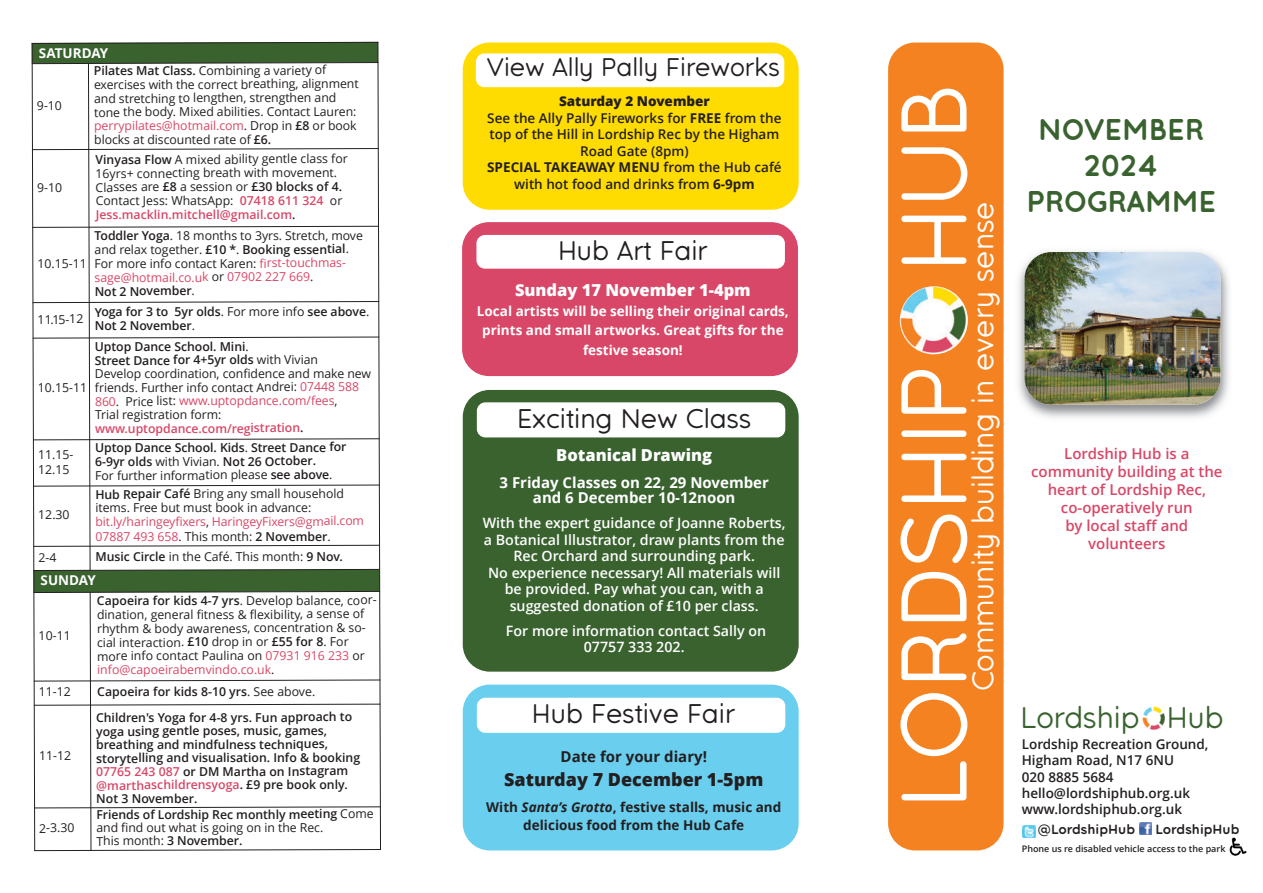
<style>
.page{position:relative;width:1263px;height:893px;background:#fff}
.page>*{position:absolute;margin:0;border:0;box-sizing:border-box;transform-origin:0 0}
.t1{font:93px "Quicksand Pro";color:#fff}
.t2{font:30px "Quicksand Pro";color:#fff}
.t3{font:700 30px/36px "Quicksand Pro";color:#39622f;text-align:center}
.t4{font:30px "Quicksand Pro";color:#39622f}
.t5{font:27px "Quicksand Pro";color:#231f20}
.t6{font:25.5px "Quicksand Pro";color:#231f20}
.t7{font:800 18px "Open Sans";color:#231f20}
.t8{font:800 16.5px "Open Sans";color:#fff}
.t9{font:600 15px/18.1px "Open Sans";color:#d84767;text-align:center}
.t10{font:700 15px/15px "Open Sans";color:#fff;text-align:center}
.t11{font:700 15px "Open Sans";color:#231f20}
.t12{font:600 14.25px/16.5px "Open Sans";color:#fff;text-align:center}
.t13{font:600 13.5px/16.5px "Open Sans";color:#231f20}
.t14{font:700 13.5px/19.5px "Open Sans";color:#fff;text-align:center}
.t15{font:700 13.5px/18px "Open Sans";color:#231f20;text-align:center}
.t16{font:700 13.5px "Quicksand Pro";color:#231f20}
.t17{font:12.3px/13.8px "Open Sans";letter-spacing:-.01em;color:#231f20}
.t18{font:600 12.3px/13.5px "Open Sans";letter-spacing:-.005em;color:#231f20}
.t19{font:600 9px "Open Sans";color:#231f20}
.s1{font-weight:600}
.s2{color:#d84767}
.s3{font-weight:600;color:#d84767}
.s4{font-weight:400}
.s5{font-weight:800}
.s6{font-weight:700}
.s7{font-style:italic}
</style>
<div class="page">
<div style="left:888px;top:43px;width:115px;height:807px;background:#f58220;border-radius:27px"></div>
<img style="left:1018px;top:251px;width:211px;height:167px">
<img style="left:1024px;top:253px;width:196px;height:152px;border-radius:27px">
<svg style="left:1023px;top:825px;width:12px;height:13px"></svg>
<svg style="left:1139px;top:822px;width:13px;height:12px"></svg>
<img style="left:1142px;top:706px;width:23px;height:23px">
<img style="left:900px;top:286px;width:68px;height:68px;border-radius:50%">
<img style="left:1229px;top:838px;width:18px;height:18px">
<svg style="left:31px;top:41px;width:350px;height:811px"></svg>
<div style="left:463px;top:685px;width:336px;height:165px;background:#6aceee;border-radius:27px"></div>
<div style="left:477px;top:698px;width:308px;height:35px;background:#fff;border-radius:9px"></div>
<div style="left:463px;top:390px;width:336px;height:282px;background:#39622f;border-radius:27px"></div>
<div style="left:477px;top:402px;width:308px;height:35px;background:#fff;border-radius:9px"></div>
<div style="left:462px;top:222px;width:336px;height:154px;background:#d84767;border-radius:27px"></div>
<div style="left:476px;top:235px;width:309px;height:34px;background:#fff;border-radius:9px"></div>
<div style="left:463px;top:43px;width:336px;height:167px;background:#ffdc01;border-radius:27px"></div>
<div style="left:476px;top:53px;width:308px;height:34px;background:#fff;border-radius:9px"></div>
<p class="t14" style="left:39px;top:45px;width:71px">SATURDAY</p>
<p class="t17" style="left:37px;top:100px;width:27px">9-10</p>
<p class="t17" style="left:37px;top:182px;width:27px">9-10</p>
<p class="t17" style="left:37px;top:258px;width:51px">10.15-11</p>
<p class="t17" style="left:94px;top:64px;width:266px"><span class="s1">Pilates Mat Class.</span> Combining a variety of exercises with the correct breathing, alignment and stretching to lengthen, strengthen and tone the body. Mixed abilities. Contact Lauren: <span class="s2">perrypilates@hotmail.com</span>. Drop in <span class="s1">£8</span> or book blocks at discounted rate of <span class="s1">£6.</span></p>
<p class="t17" style="left:96px;top:153px;width:254px"><span class="s1">Vinyasa Flow</span> A mixed ability gentle class for 16yrs+ connecting breath with movement.<br>Classes are <span class="s1">£8</span> a session or <span class="s1">£30 blocks of 4.<br></span>Contact Jess: WhatsApp: <span class="s3">07418 611 324</span> or <span class="s3">Jess.macklin.mitchell@gmail.com</span><span class="s1">.</span></p>
<p class="t17" style="left:95px;top:230px;width:270px"><span class="s1">Toddler Yoga</span>. 18 months to 3yrs. Stretch, move and relax together. <span class="s1">£10 *</span>. <span class="s1">Booking essential</span>.<br>For more info contact Karen: <span class="s2">first-touchmas&shy;sage@hotmail.co.uk</span> or <span class="s2">07902 227 669</span>.<br><span class="s1">Not 2 November</span>.</p>
<p class="t17" style="left:38px;top:313px;width:47px">11.15-12</p>
<p class="t18" style="left:95px;top:306px;width:276px;line-height:14px">Yoga for 3 to 5yr olds<span class="s4">. For more info</span> see above<span class="s4">.<br></span>Not 2 November<span class="s4">.</span></p>
<p class="t17" style="left:38px;top:382px;width:51px">10.15-11</p>
<p class="t17" style="left:95px;top:341px;width:278px"><span class="s1">Uptop Dance School. Mini</span>.<br><span class="s1">Street Dance for 4+5yr olds</span> with Vivian<br>Develop coordination, confidence and make new friends. Further info contact Andrei: <span class="s2">07448 588<br>860</span>. Price list: <span class="s2">www.uptopdance.com/fees</span>,<br>Trial registration form: <span class="s3">www.uptopdance.com/registration</span><span class="s1">.</span></p>
<p class="t17" style="left:38px;top:448px;width:37px;line-height:14.9px">11.15-<br>12.15</p>
<p class="t18" style="left:95px;top:442px;width:253px">Uptop Dance School. Kids<span class="s4">.</span> Street Dance for<br>6-9yr olds <span class="s4">with Vivian.</span> Not 26 October.<br><span class="s4">For further information please</span> see above<span class="s4">.</span></p>
<p class="t17" style="left:38px;top:509px;width:33px">12.30</p>
<p class="t17" style="left:95px;top:488px;width:270px"><span class="s1">Hub Repair Café</span> Bring any small household items. Free but must book in advance: <span class="s2">bit.ly/haringeyfixers</span>, <span class="s2">HaringeyFixers@gmail.com</span></p>
<p class="t17" style="left:95px;top:531px;width:237px"><span class="s2">07887 493 658</span>. This month: <span class="s1">2 November</span>.</p>
<p class="t17" style="left:38px;top:551px;width:20px">2-4</p>
<p class="t17" style="left:96px;top:551px;width:249px"><span class="s1">Music Circle</span> in the Café. This month: <span class="s1">9 Nov.</span></p>
<p class="t14" style="left:41px;top:572px;width:57px">SUNDAY</p>
<p class="t17" style="left:39px;top:630px;width:34px">10-11</p>
<p class="t17" style="left:97px;top:595px;width:281px"><span class="s1">Capoeira for kids 4-7 yrs</span>. Develop balance, coor&shy;dination, general fitness &amp; flexibility, a sense of rhythm &amp; body awareness, concentration &amp; so&shy;cial interaction. <span class="s1">£10</span> drop in or <span class="s1">£55 for 8</span>. For more info contact Paulina on <span class="s2">07931 916 233</span> or <span class="s2">info@capoeirabemvindo.co.uk</span>.</p>
<p class="t17" style="left:39px;top:686px;width:34px">11-12</p>
<p class="t18" style="left:97px;top:686px;width:220px">Capoeira for kids 8-10 yrs<span class="s4">. See above.</span></p>
<p class="t17" style="left:39px;top:750px;width:34px">11-12</p>
<p class="t17" style="left:39px;top:822px;width:37px">2-3.30</p>
<p class="t18" style="left:96px;top:712px;width:266px">Children's Yoga for 4-8 yrs. Fun approach to yoga using gentle poses, music, games, breathing and mindfulness techniques, storytelling and visualisation. Info &amp; booking <span class="s2">07765 243 087</span> or DM Martha on Instagram <span class="s2">@marthaschildrensyoga</span>. £9 pre book only.<br>Not 3 November.</p>
<p class="t17" style="left:96px;top:809px;width:279px;line-height:13.4px"><span class="s1">Friends of Lordship Rec monthly meeting</span> Come and find out what is going on in the Rec.<br>This month: <span class="s1">3 November.</span></p>
<h3 class="t6" style="left:487px;top:58px;width:295px">View Ally Pally Fireworks</h3>
<p class="t13" style="left:487px;top:94px;width:296px;text-align:center"><span class="s5">Saturday 2 November<br></span>See the Ally Pally Fireworks for <span class="s6">FREE</span> from the top of the Hill in Lordship Rec by the Higham<br>Road Gate (8pm)<br><span class="s6">SPECIAL TAKEAWAY MENU</span> from the Hub café with hot food and drinks from <span class="s6">6-9pm</span></p>
<h3 class="t5" style="left:558px;top:240px;width:151px">Hub Art Fair</h3>
<h3 class="t8" style="left:515px;top:284px;width:237px">Sunday 17 November 1-4pm</h3>
<p class="t14" style="left:477px;top:303px;width:313px">Local artists will be selling their original cards, prints and small artworks. Great gifts for the festive season!</p>
<h3 class="t5" style="left:517px;top:408px;width:236px">Exciting New Class</h3>
<h3 class="t8" style="left:556px;top:448px;width:157px">Botanical Drawing</h3>
<p class="t10" style="left:500px;top:477px;width:271px">3 Friday Classes on 22, 29 November and 6 December 10-12noon</p>
<p class="t12" style="left:483px;top:516px;width:304px">With the expert guidance of Joanne Roberts, a Botanical Illustrator, draw plants from the Rec Orchard and surrounding park.<br>No experience necessary! All materials will be provided. Pay what you can, with a suggested donation of £10 per class.</p>
<p class="t12" style="left:506px;top:624px;width:262px">For more information contact Sally on<br>07757 333 202.</p>
<h3 class="t5" style="left:532px;top:703px;width:205px">Hub Festive Fair</h3>
<p class="t11" style="left:561px;top:750px;width:148px">Date for your diary!</p>
<h3 class="t7" style="left:504px;top:772px;width:261px">Saturday 7 December 1-5pm</h3>
<p class="t15" style="left:486px;top:800px;width:297px">With <span class="s7">Santa’s Grotto</span>, festive stalls, music and delicious food from the Hub Cafe</p>
<h1 class="t1" style="left:898px;top:809px;width:726px;rotate:-90deg">LORDSHIP HUB</h1>
<h2 class="t2" style="left:971px;top:691px;width:491px;rotate:-90deg">Community building in every sense</h2>
<h2 class="t3" style="left:1026px;top:114px;width:191px">NOVEMBER<br>2024<br>PROGRAMME</h2>
<p class="t9" style="left:1031px;top:446px;width:193px">Lordship Hub is a community building at the heart of Lordship Rec, co-operatively run<br>by local staff and volunteers</p>
<h2 class="t4" style="left:1020px;top:706px;width:204px">Lordship Hub</h2>
<p class="t13" style="left:1022px;top:737px;width:188px">Lordship Recreation Ground,<br>Higham Road, N17 6NU<br>020 8885 5684 hello@lordshiphub.org.uk www.lordshiphub.org.uk</p>
<p class="t16" style="left:1038px;top:824px;width:99px">@LordshipHub</p>
<p class="t16" style="left:1155px;top:824px;width:86px">LordshipHub</p>
<p class="t19" style="left:1022px;top:845px;width:205px">Phone us re disabled vehicle access to the park</p>
</div>
